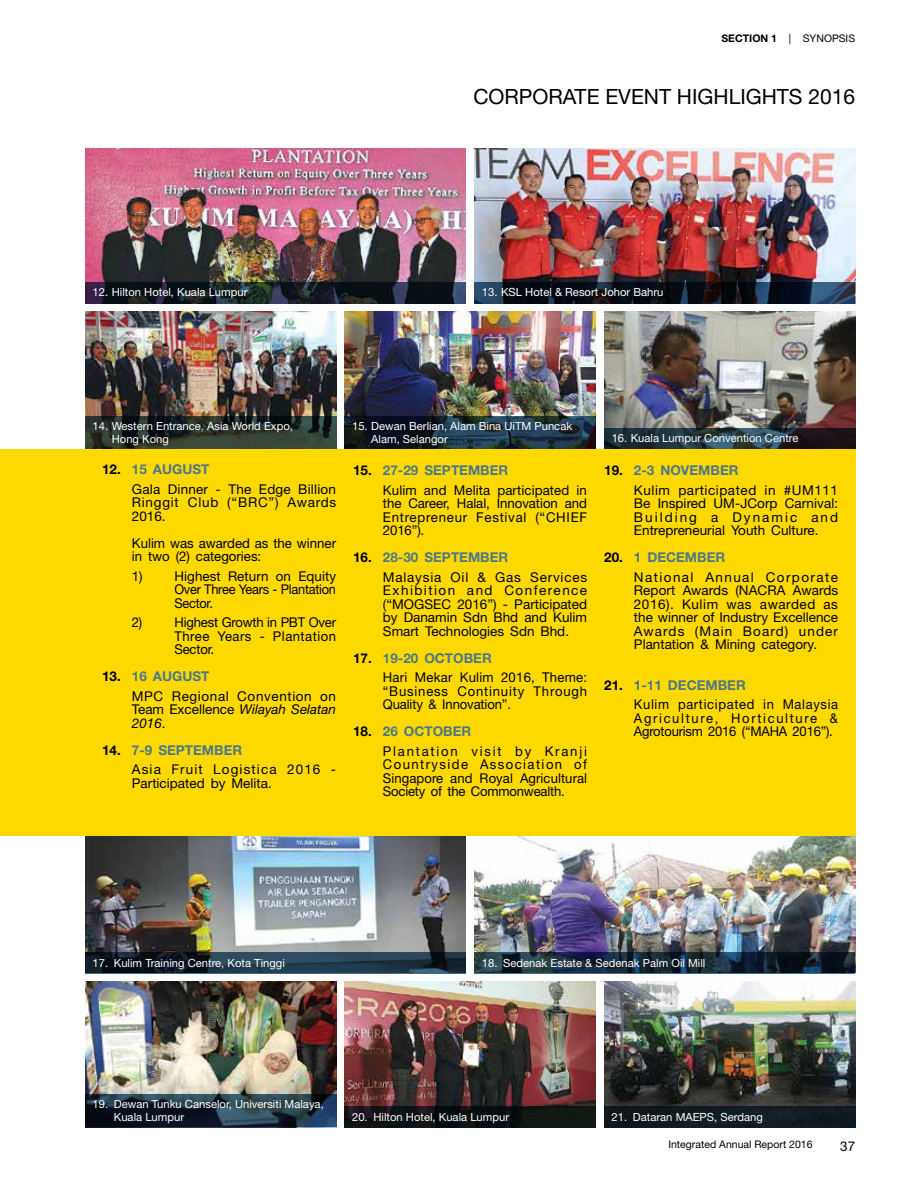
<style>
.page{position:relative;width:919px;height:1191px;background:#fff}
.page>*{position:absolute;margin:0;border:0;box-sizing:border-box;transform-origin:0 0}
.t1{font:21px "Helvetica Neue";color:#000}
.t2{font:13.5px/13.5px "Helvetica Neue";letter-spacing:.01em;color:#000;text-align:justify}
.t3{font:13.5px/19.5px "Helvetica Neue";letter-spacing:.06em;color:#000}
.t4{font:13.5px/13.5px "Helvetica Neue";letter-spacing:.11em;color:#000;scale:.96 1}
.t5{font:13.5px/19.5px "Helvetica Neue";letter-spacing:.05em;color:#000;scale:.96 1}
.t6{font:13.5px/19.5px "Helvetica Neue";letter-spacing:.04em;color:#000}
.t7{font:13.5px/19.5px "Helvetica Neue";letter-spacing:.08em;color:#000}
.t8{font:13.5px/19.5px "Helvetica Neue";letter-spacing:.14em;color:#000}
.t9{font:13.5px/19.5px "Helvetica Neue";letter-spacing:.105em;color:#000}
.t10{font:13.5px/19.5px "Helvetica Neue";letter-spacing:.045em;color:#000}
.t11{font:italic 13.5px/13.5px "Helvetica Neue";color:#000}
.t12{font:13.5px/13.5px "Helvetica Neue";letter-spacing:.055em;color:#000}
.t13{font:11.25px/13.5px "Helvetica Neue";color:#fff}
.t14{font:10.5px "Helvetica Neue";color:#000}
.s1{font-weight:700}
.s2{font-weight:700;color:#4d788d}
.s3{font-style:normal}
</style>
<div class="page">
<img style="left:85px;top:836px;width:381px;height:116px">
<img style="left:85px;top:312px;width:251px;height:104px">
<img style="left:85px;top:981px;width:251px;height:113px">
<img style="left:85px;top:149px;width:381px;height:133px">
<img style="left:344px;top:312px;width:251px;height:104px">
<img style="left:344px;top:981px;width:251px;height:125px">
<img style="left:474px;top:836px;width:381px;height:116px">
<img style="left:604px;top:312px;width:251px;height:116px">
<img style="left:604px;top:981px;width:251px;height:125px">
<img style="left:474px;top:149px;width:381px;height:133px">
<svg style="left:85px;top:416px;width:251px;height:33px;background:#26312a"></svg>
<svg style="left:85px;top:1094px;width:251px;height:33px;background:#1c2e3c"></svg>
<svg style="left:344px;top:416px;width:251px;height:33px;background:#192936"></svg>
<svg style="left:85px;top:952px;width:381px;height:21px;background:#1c2f3e"></svg>
<svg style="left:474px;top:952px;width:381px;height:21px;background:#162837"></svg>
<svg style="left:85px;top:282px;width:381px;height:21px;background:#171e27"></svg>
<svg style="left:344px;top:1106px;width:251px;height:21px;background:#0f1213"></svg>
<div style="left:604px;top:1106px;width:251px;height:21px;background:#101b20"></div>
<svg style="left:474px;top:282px;width:381px;height:21px;background:#101b29"></svg>
<svg style="left:604px;top:428px;width:251px;height:21px;background:#22303a"></svg>
<div style="left:0;top:449px;width:855px;height:387px;background:#fdd900"></div>
<p class="t14" style="left:721px;top:32px;width:135px"><span class="s1">SECTION 1</span> | SYNOPSIS</p>
<h1 class="t1" style="left:473px;top:84px;width:383px">CORPORATE EVENT HIGHLIGHTS 2016</h1>
<p class="t13" style="left:93px;top:285px;width:156px">12. Hilton Hotel, Kuala Lumpur</p>
<p class="t13" style="left:482px;top:285px;width:183px">13. KSL Hotel &amp; Resort Johor Bahru</p>
<p class="t13" style="left:112px;top:419px;width:183px;text-indent:-19px">14. Western Entrance, Asia World Expo,<br>Hong Kong</p>
<p class="t2" style="left:132px;top:459px;width:206px;line-height:19.5px;text-indent:-30px"><span class="s1">12.</span> <span class="s2">15 AUGUST<br></span>Gala Dinner - The Edge Billion</p>
<p class="t12" style="left:132px;top:495px;width:206px">Ringgit Club (“BRC”) Awards<br>2016.</p>
<p class="t2" style="left:132px;top:536px;width:206px">Kulim was awarded as the winner in two (2) categories:</p>
<p class="t2" style="left:174px;top:569px;width:163px;text-indent:-43px">1) Highest Return on Equity Over Three Years - Plantation Sector.</p>
<p class="t2" style="left:174px;top:615px;width:163px;text-indent:-43px">2) Highest Growth in PBT Over Three Years - Plantation Sector.</p>
<p class="t10" style="left:132px;top:666px;width:206px;text-indent:-30px"><span class="s1">13.</span> <span class="s2">16 AUGUST<br></span>MPC Regional Convention on</p>
<p class="t11" style="left:132px;top:702px;width:206px"><span class="s3">Team Excellence</span> Wilayah Selatan<br>2016<span class="s3">.</span></p>
<p class="t7" style="left:132px;top:740px;width:206px;text-indent:-30px"><span class="s1">14.</span> <span class="s2">7-9 SEPTEMBER<br></span>Asia Fruit Logistica 2016 -</p>
<p class="t2" style="left:132px;top:776px;width:141px">Participated by Melita.</p>
<p class="t13" style="left:371px;top:419px;width:202px;text-indent:-19px">15. Dewan Berlian, Alam Bina UiTM Puncak<br>Alam, Selangor</p>
<p class="t2" style="left:383px;top:460px;width:205px;line-height:19.5px;text-indent:-30px"><span class="s1">15.</span> <span class="s2">27-29 SEPTEMBER<br></span>Kulim and Melita participated in</p>
<p class="t2" style="left:383px;top:496px;width:206px">the Career, Halal, Innovation and Entrepreneur Festival (“CHIEF 2016”).</p>
<p class="t3" style="left:383px;top:547px;width:206px;text-indent:-30px"><span class="s1">16.</span> <span class="s2">28-30 SEPTEMBER<br></span>Malaysia Oil &amp; Gas Services</p>
<p class="t2" style="left:383px;top:583px;width:206px">Exhibition and Conference (“MOGSEC 2016”) - Participated by Danamin Sdn Bhd and Kulim Smart Technologies Sdn Bhd.</p>
<p class="t2" style="left:383px;top:648px;width:206px;line-height:19.5px;text-indent:-30px"><span class="s1">17.</span> <span class="s2">19-20 OCTOBER<br></span>Hari Mekar Kulim 2016, Theme:</p>
<p class="t3" style="left:383px;top:684px;width:206px;line-height:13.5px">“Business Continuity Through<br>Quality &amp; Innovation”.</p>
<p class="t8" style="left:383px;top:721px;width:205px;text-indent:-30px"><span class="s1">18.</span> <span class="s2">26 OCTOBER<br></span>Plantation visit by Kranji</p>
<p class="t2" style="left:383px;top:757px;width:206px">Countryside Association of Singapore and Royal Agricultural Society of the Commonwealth.</p>
<p class="t13" style="left:611px;top:431px;width:188px">16. Kuala Lumpur Convention Centre</p>
<p class="t6" style="left:634px;top:460px;width:206px;text-indent:-30px"><span class="s1">19.</span> <span class="s2">2-3 NOVEMBER<br></span>Kulim participated in #UM111</p>
<p class="t2" style="left:634px;top:496px;width:206px">Be Inspired UM-JCorp Carnival:<br>Building a Dynamic and Entrepreneurial Youth Culture.</p>
<p class="t9" style="left:634px;top:547px;width:205px;text-indent:-30px"><span class="s1">20.</span> <span class="s2">1 DECEMBER<br></span>National Annual Corporate</p>
<p class="t2" style="left:634px;top:583px;width:206px">Report Awards (NACRA Awards 2016). Kulim was awarded as the winner of Industry Excellence Awards (Main Board) under Plantation &amp; Mining category.</p>
<p class="t5" style="left:634px;top:675px;width:214px;text-indent:-30px"><span class="s1">21.</span> <span class="s2">1-11 DECEMBER<br></span>Kulim participated in Malaysia</p>
<p class="t4" style="left:634px;top:711px;width:214px">Agriculture, Horticulture &amp;<br>Agrotourism 2016 (“MAHA 2016”).</p>
<p class="t13" style="left:93px;top:956px;width:194px">17. Kulim Training Centre, Kota Tinggi</p>
<p class="t13" style="left:482px;top:956px;width:225px">18. Sedenak Estate &amp; Sedenak Palm Oil Mill</p>
<p class="t13" style="left:114px;top:1096px;width:211px;text-indent:-21px">19. Dewan Tunku Canselor, Universiti Malaya,<br>Kuala Lumpur</p>
<p class="t13" style="left:352px;top:1110px;width:158px">20. Hilton Hotel, Kuala Lumpur</p>
<p class="t13" style="left:611px;top:1110px;width:153px">21. Dataran MAEPS, Serdang</p>
<p class="t14" style="left:668px;top:1138px;width:146px">Integrated Annual Report 2016</p>
<p class="t2" style="left:840px;top:1138px;width:17px">37</p>
</div>
